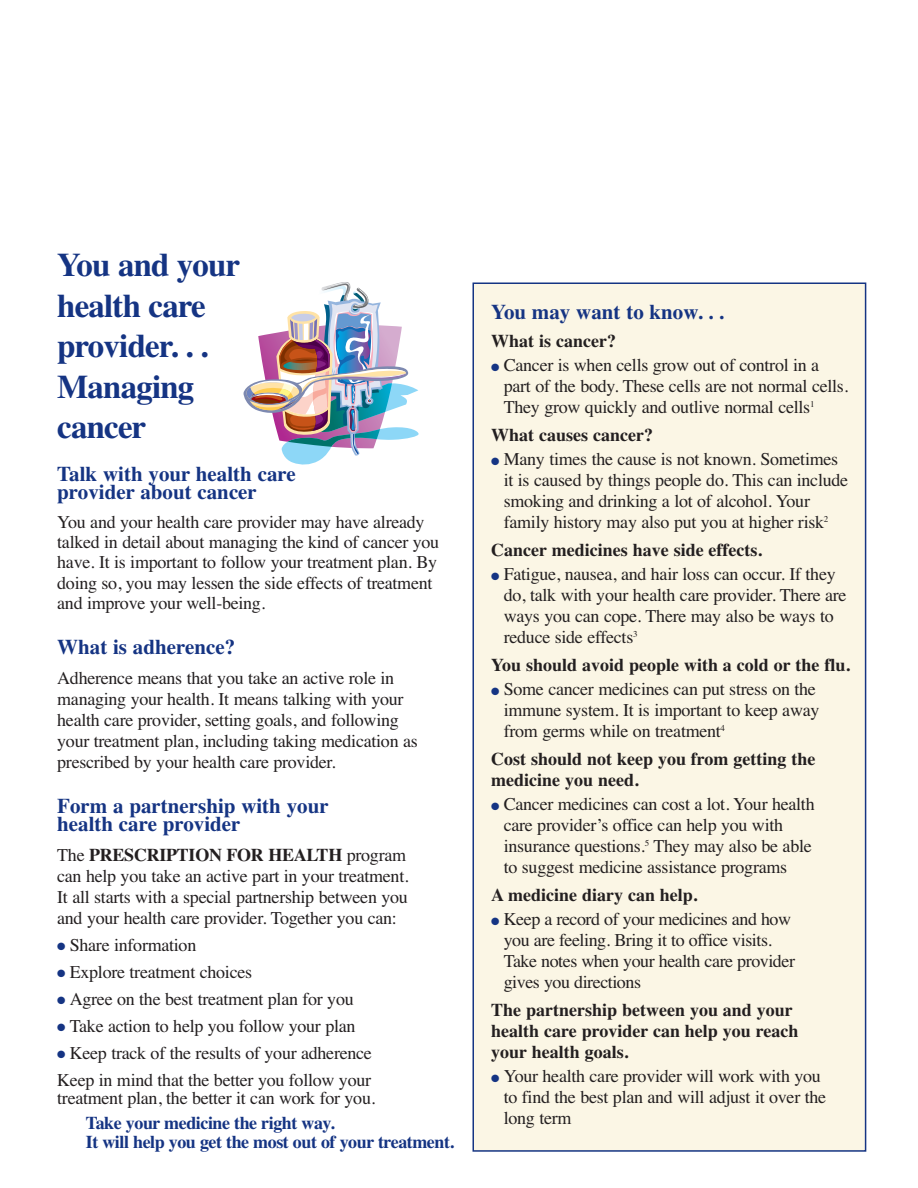
<style>
.page{position:relative;width:918px;height:1188px;background:#fff}
.page>*{position:absolute;margin:0;border:0;box-sizing:border-box;transform-origin:0 0}
.t1{font:700 33px/40.5px "Times";letter-spacing:-.025em;color:#153483}
.t2{font:700 21px/18px "Times";color:#153483}
.t3{font:18px/21px "Times";letter-spacing:-.015em;color:#231f20}
.t4{font:700 18px/21px "Times";color:#231f20}
.t5{font:700 18px/19.5px "Times";letter-spacing:-.025em;color:#153483}
.s1{font-weight:700}
.s2{color:#153483}
</style>
<div class="page">
<div style="left:474px;top:284px;width:391px;height:866px;background:#fbf6e5"></div>
<div style="left:472px;top:283px;width:394px;height:869px;border:2px solid #153483"></div>
<img style="left:243px;top:282px;width:176px;height:183px">
<h1 class="t1" style="left:57px;top:245px;width:185px">You and your health care provider. . .<br>Managing cancer</h1>
<p class="t2" style="left:57px;top:464px;width:240px">Talk with your health care provider about cancer</p>
<p class="t3" style="left:57px;top:512px;width:384px;line-height:20.2px">You and your health care provider may have already talked in detail about managing the kind of cancer you have. It is important to follow your treatment plan. By doing so, you may lessen the side effects of treatment and improve your well-being.</p>
<p class="t2" style="left:57px;top:638px;width:179px">What is adherence?</p>
<p class="t3" style="left:57px;top:667px;width:362px">Adherence means that you take an active role in managing your health. It means talking with your health care provider, setting goals, and following your treatment plan, including taking medication as prescribed by your health care provider.</p>
<p class="t2" style="left:57px;top:797px;width:273px">Form a partnership with your health care provider</p>
<p class="t3" style="left:57px;top:844px;width:353px">The <span class="s1">PRESCRIPTION FOR HEALTH</span> program can help you take an active part in your treatment.<br>It all starts with a special partnership between you and your health care provider. Together you can:</p>
<p class="t3" style="left:57px;top:934px;width:141px"><span class="s2">●</span> Share information</p>
<p class="t3" style="left:57px;top:961px;width:196px"><span class="s2">●</span> Explore treatment choices</p>
<p class="t3" style="left:57px;top:988px;width:298px"><span class="s2">●</span> Agree on the best treatment plan for you</p>
<p class="t3" style="left:57px;top:1015px;width:300px"><span class="s2">●</span> Take action to help you follow your plan</p>
<p class="t3" style="left:57px;top:1039px;width:316px;line-height:27px"><span class="s2">●</span> Keep track of the results of your adherence<br>Keep in mind that the better you follow your</p>
<p class="t3" style="left:57px;top:1087px;width:320px">treatment plan, the better it can work for you.</p>
<p class="t5" style="left:86px;top:1113px;width:370px">Take your medicine the right way.<br>It will help you get the most out of your treatment.</p>
<p class="t2" style="left:491px;top:303px;width:234px">You may want to know. . .</p>
<p class="t4" style="left:491px;top:330px;width:126px">What is cancer?</p>
<p class="t3" style="left:504px;top:354px;width:346px;text-indent:-13px"><span class="s2">●</span> Cancer is when cells grow out of control in a part of the body. These cells are not normal cells.<br>They grow quickly and outlive normal cells<sup>1</sup></p>
<p class="t4" style="left:491px;top:424px;width:163px">What causes cancer?</p>
<p class="t3" style="left:504px;top:448px;width:346px;text-indent:-13px"><span class="s2">●</span> Many times the cause is not known. Sometimes it is caused by things people do. This can include smoking and drinking a lot of alcohol. Your family history may also put you at higher risk<sup>2</sup></p>
<p class="t4" style="left:491px;top:539px;width:272px">Cancer medicines have side effects.</p>
<p class="t3" style="left:504px;top:563px;width:344px;text-indent:-13px"><span class="s2">●</span> Fatigue, nausea, and hair loss can occur. If they do, talk with your health care provider. There are ways you can cope. There may also be ways to reduce side effects<sup>3</sup></p>
<p class="t4" style="left:491px;top:654px;width:360px">You should avoid people with a cold or the flu.</p>
<p class="t3" style="left:504px;top:678px;width:317px;text-indent:-13px"><span class="s2">●</span> Some cancer medicines can put stress on the immune system. It is important to keep away from germs while on treatment<sup>4</sup></p>
<p class="t4" style="left:491px;top:748px;width:326px">Cost should not keep you from getting the medicine you need.</p>
<p class="t3" style="left:504px;top:793px;width:312px;text-indent:-13px"><span class="s2">●</span> Cancer medicines can cost a lot. Your health care provider’s office can help you with insurance questions.<sup>5</sup> They may also be able to suggest medicine assistance programs</p>
<p class="t4" style="left:491px;top:884px;width:208px">A medicine diary can help.</p>
<p class="t3" style="left:504px;top:908px;width:293px;text-indent:-13px"><span class="s2">●</span> Keep a record of your medicines and how you are feeling. Bring it to office visits.<br>Take notes when your health care provider gives you directions</p>
<p class="t4" style="left:491px;top:999px;width:309px">The partnership between you and your health care provider can help you reach your health goals.</p>
<p class="t3" style="left:504px;top:1065px;width:324px;text-indent:-13px"><span class="s2">●</span> Your health care provider will work with you to find the best plan and will adjust it over the long term</p>
</div>
